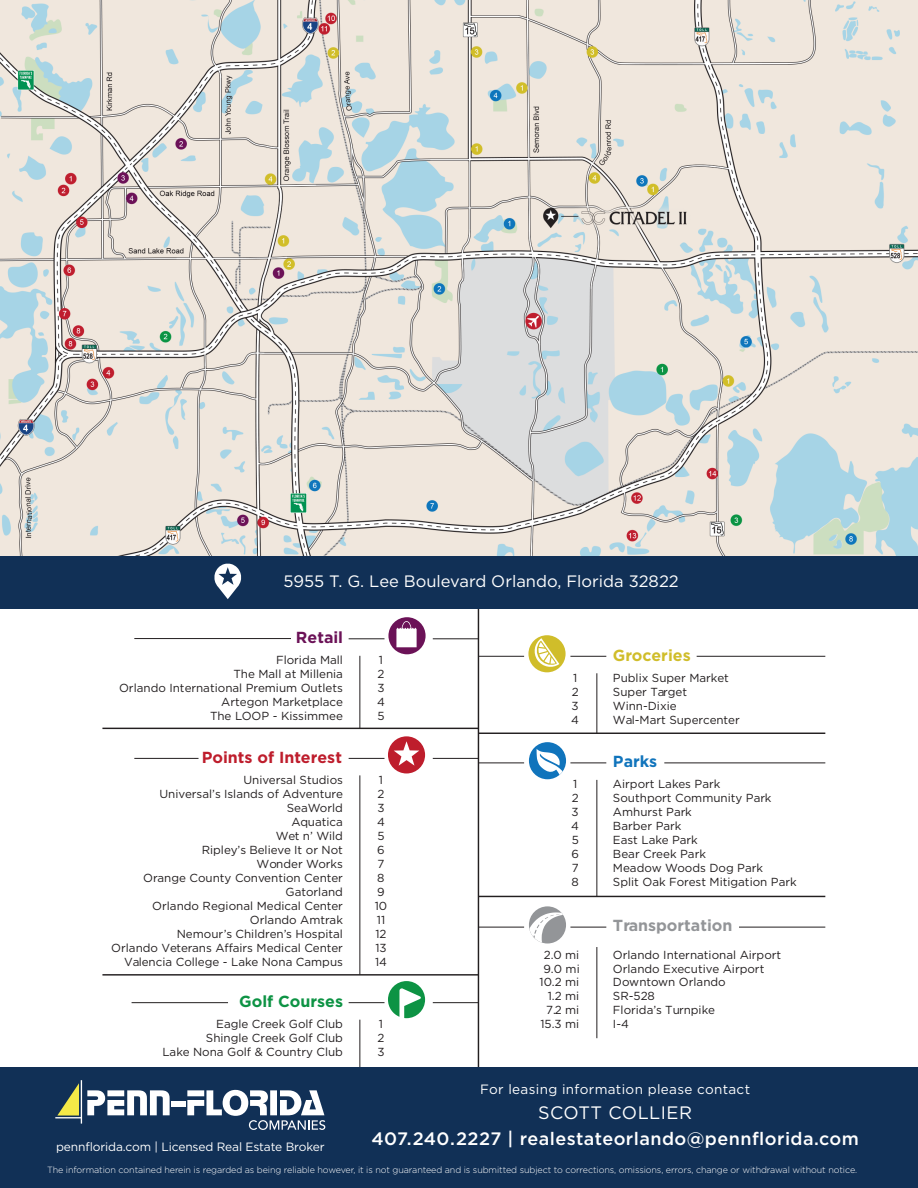
<style>
.page{position:relative;width:918px;height:1188px;background:#fff}
.page>*{position:absolute;margin:0;border:0;box-sizing:border-box;transform-origin:0 0}
.t1{font:500 18px/25.5px "Gotham";letter-spacing:.025em;color:#fff;text-align:center}
.t2{font:16.5px "Gotham";color:#fff}
.t3{font:700 16.05px "Gotham";color:#be1d2c}
.t4{font:700 16.05px "Gotham";color:#939598}
.t5{font:700 16.05px "Gotham";color:#0d9344}
.t6{font:700 16.05px "Gotham";color:#d0bd2a}
.t7{font:700 16.05px "Gotham";color:#6b1257}
.t8{font:700 16.05px "Gotham";color:#1074bc}
.t9{font:13.5px "Gotham";letter-spacing:.025em;color:#fff}
.t10{font:12px "Gotham";letter-spacing:-.01em;color:#fff}
.t11{font:11.7px/14px "Gotham";color:#231f20}
.t12{font:300 9px "Gotham";letter-spacing:-.01em;color:#fff}
.s1{font-weight:400}
</style>
<div class="page">
<div style="left:388px;top:736px;width:37px;height:37px;background:#be1d2c;border-radius:50%"></div>
<svg style="left:394px;top:741px;width:25px;height:25px"></svg>
<div style="left:528px;top:635px;width:38px;height:37px;background:#d0bd2a;border-radius:50%"></div>
<svg style="left:533px;top:638px;width:26px;height:31px"></svg>
<div style="left:388px;top:617px;width:38px;height:37px;background:#6b1257;border-radius:50%"></div>
<svg style="left:396px;top:621px;width:21px;height:26px"></svg>
<hr style="left:478px;top:596px;width:1px;height:497px;background:#231f20">
<hr style="left:697px;top:656px;width:128px;height:1px;background:#231f20">
<hr style="left:570px;top:656px;width:36px;height:1px;background:#231f20">
<hr style="left:478px;top:656px;width:46px;height:1px;background:#231f20">
<hr style="left:478px;top:733px;width:347px;height:1px;background:#231f20">
<hr style="left:596px;top:673px;width:1px;height:60px;background:#231f20">
<hr style="left:349px;top:638px;width:36px;height:1px;background:#231f20">
<hr style="left:433px;top:638px;width:45px;height:1px;background:#231f20">
<hr style="left:102px;top:728px;width:376px;height:1px;background:#231f20">
<hr style="left:360px;top:656px;width:1px;height:72px;background:#231f20">
<hr style="left:349px;top:1002px;width:36px;height:1px;background:#231f20">
<hr style="left:433px;top:1002px;width:45px;height:1px;background:#231f20">
<hr style="left:360px;top:1020px;width:1px;height:50px;background:#231f20">
<hr style="left:349px;top:758px;width:36px;height:1px;background:#231f20">
<hr style="left:433px;top:758px;width:45px;height:1px;background:#231f20">
<hr style="left:102px;top:974px;width:376px;height:2px;background:#231f20">
<hr style="left:360px;top:775px;width:1px;height:200px;background:#231f20">
<hr style="left:664px;top:763px;width:161px;height:1px;background:#231f20">
<hr style="left:570px;top:763px;width:36px;height:1px;background:#231f20">
<hr style="left:478px;top:763px;width:46px;height:1px;background:#231f20">
<hr style="left:478px;top:896px;width:347px;height:1px;background:#231f20">
<hr style="left:596px;top:780px;width:1px;height:117px;background:#231f20">
<hr style="left:739px;top:927px;width:86px;height:1px;background:#231f20">
<hr style="left:570px;top:927px;width:36px;height:1px;background:#231f20">
<hr style="left:478px;top:927px;width:46px;height:1px;background:#231f20">
<hr style="left:596px;top:947px;width:1px;height:91px;background:#231f20">
<hr style="left:134px;top:758px;width:65px;height:1px;background:#231f20">
<hr style="left:134px;top:638px;width:157px;height:1px;background:#231f20">
<hr style="left:132px;top:1002px;width:96px;height:1px;background:#231f20">
<div style="left:529px;top:906px;width:37px;height:38px;background:#939598;border-radius:50%"></div>
<svg style="left:529px;top:912px;width:35px;height:32px"></svg>
<svg style="left:388px;top:981px;width:37px;height:37px"></svg>
<div style="left:529px;top:742px;width:37px;height:37px;background:#1074bc;border-radius:50%"></div>
<svg style="left:537px;top:749px;width:26px;height:26px"></svg>
<div style="left:0;top:1067px;width:918px;height:121px;background:#113056"></div>
<img style="left:0;top:0;width:918px;height:556px">
<div style="left:0;top:556px;width:918px;height:52px;background:#113056"></div>
<div style="left:171px;top:1101px;width:15px;height:6px;background:#fff"></div>
<svg style="left:55px;top:1080px;width:115px;height:44px"></svg>
<svg style="left:187px;top:1090px;width:138px;height:40px"></svg>
<svg style="left:214px;top:563px;width:27px;height:36px"></svg>
<p class="t2" style="left:284px;top:571px;width:397px">5955 T. G. Lee Boulevard Orlando, Florida 32822</p>
<h3 class="t7" style="left:296px;top:628px;width:49px">Retail</h3>
<p class="t11" style="left:276px;top:653px;width:68px">Florida Mall</p>
<h3 class="t6" style="left:613px;top:646px;width:79px">Groceries</h3>
<p class="t11" style="left:119px;top:667px;width:226px;text-align:right">The Mall at Millenia<br>Orlando International Premium Outlets<br>Artegon Marketplace<br>The LOOP - Kissimmee</p>
<p class="t11" style="left:377px;top:653px;width:9px">1<br>2<br>3<br>4<br>5</p>
<p class="t11" style="left:613px;top:671px;width:128px">Publix Super Market<br>Super Target<br>Winn-Dixie<br>Wal-Mart Supercenter</p>
<p class="t11" style="left:571px;top:671px;width:9px">1<br>2<br>3<br>4</p>
<h3 class="t3" style="left:202px;top:748px;width:142px">Points of Interest</h3>
<h3 class="t8" style="left:613px;top:752px;width:46px">Parks</h3>
<p class="t11" style="left:111px;top:773px;width:233px;text-align:right">Universal Studios<br>Universal’s Islands of Adventure<br>SeaWorld<br>Aquatica<br>Wet n’ Wild<br>Ripley’s Believe It or Not<br>Wonder Works<br>Orange County Convention Center<br>Gatorland<br>Orlando Regional Medical Center<br>Orlando Amtrak<br>Nemour’s Children’s Hospital<br>Orlando Veterans Affairs Medical Center<br>Valencia College - Lake Nona Campus</p>
<h3 class="t5" style="left:239px;top:992px;width:105px">Golf Courses</h3>
<p class="t11" style="left:162px;top:1017px;width:182px;text-align:right">Eagle Creek Golf Club<br>Shingle Creek Golf Club<br>Lake Nona Golf &amp; Country Club</p>
<p class="t11" style="left:375px;top:773px;width:14px;text-align:center">1<br>2<br>3<br>4<br>5<br>6<br>7<br>8<br>9<br>10<br>11<br>12<br>13<br>14</p>
<p class="t11" style="left:571px;top:777px;width:9px">1<br>2<br>3<br>4<br>5<br>6<br>7<br>8</p>
<p class="t11" style="left:540px;top:947px;width:42px;text-align:right">2.0 mi<br>9.0 mi<br>10.2 mi<br>1.2 mi<br>7.2 mi<br>15.3 mi</p>
<p class="t11" style="left:377px;top:1017px;width:9px">1<br>2<br>3</p>
<p class="t11" style="left:613px;top:777px;width:185px">Airport Lakes Park<br>Southport Community Park<br>Amhurst Park<br>Barber Park<br>East Lake Park<br>Bear Creek Park<br>Meadow Woods Dog Park<br>Split Oak Forest Mitigation Park</p>
<h3 class="t4" style="left:613px;top:916px;width:121px">Transportation</h3>
<p class="t11" style="left:613px;top:947px;width:170px">Orlando International Airport<br>Orlando Executive Airport<br>Downtown Orlando<br>SR-528<br>Florida’s Turnpike<br>I-4</p>
<p class="t9" style="left:480px;top:1081px;width:271px">For leasing information please contact</p>
<p class="t1" style="left:371px;top:1100px;width:489px"><span class="s1">SCOTT COLLIER<br></span>407.240.2227 | realestateorlando@pennflorida.com</p>
<p class="t10" style="left:56px;top:1140px;width:270px">pennflorida.com | Licensed Real Estate Broker</p>
<p class="t12" style="left:47px;top:1164px;width:811px">The information contained herein is regarded as being reliable however, it is not guaranteed and is submitted subject to corrections, omissions, errors, change or withdrawal without notice.</p>
</div>
